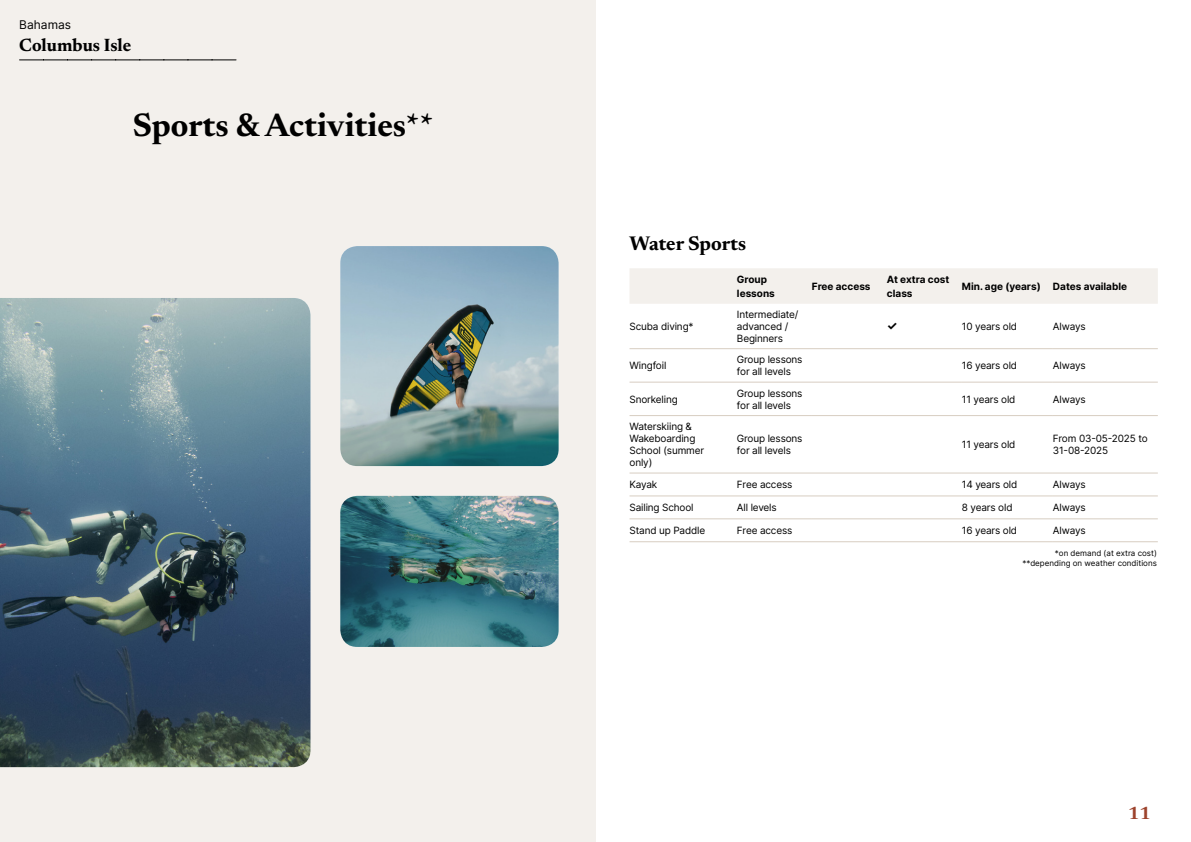
<style>
.page{position:relative;width:1191px;height:842px;background:#fff}
.page>*{position:absolute;margin:0;border:0;box-sizing:border-box;transform-origin:0 0}
.t1{font:700 33px "Newsreader 24 pt";color:#000}
.t2{font:700 20px "Newsreader 24 pt";color:#000}
.t3{font:700 18px "Newsreader 24 pt";color:#000}
.t4{font:700 18px "Newsreader 24 pt";color:#9d432c}
.t5{font:12px "Inter";color:#000}
.t6{font:700 12px "Inter";color:#000}
.t7{font:10px/12px "Inter";letter-spacing:-.015em;color:#000}
.t8{font:700 10px/14px "Inter";color:#000}
.t9{font:8px/9.6px "Inter";color:#000;text-align:right}
</style>
<div class="page">
<div style="left:0;top:0;width:595px;height:842px;background:#f3f0ec"></div>
<img style="left:340px;top:246px;width:218px;height:220px">
<img style="left:0;top:298px;width:310px;height:469px">
<img style="left:340px;top:496px;width:218px;height:151px">
<svg style="left:20px;top:60px;width:216px;height:1px"></svg>
<div style="left:630px;top:268px;width:527px;height:36px;background:#f3f0ec"></div>
<hr style="left:629px;top:348px;width:108px;height:1px;background:#d7cdc1">
<hr style="left:737px;top:348px;width:75px;height:1px;background:#d7cdc1">
<hr style="left:812px;top:348px;width:75px;height:1px;background:#d7cdc1">
<hr style="left:887px;top:348px;width:75px;height:1px;background:#d7cdc1">
<hr style="left:962px;top:348px;width:91px;height:1px;background:#d7cdc1">
<hr style="left:1053px;top:348px;width:104px;height:1px;background:#d7cdc1">
<hr style="left:629px;top:382px;width:108px;height:1px;background:#d7cdc1">
<hr style="left:737px;top:382px;width:75px;height:1px;background:#d7cdc1">
<hr style="left:812px;top:382px;width:75px;height:1px;background:#d7cdc1">
<hr style="left:887px;top:382px;width:75px;height:1px;background:#d7cdc1">
<hr style="left:962px;top:382px;width:91px;height:1px;background:#d7cdc1">
<hr style="left:1053px;top:382px;width:104px;height:1px;background:#d7cdc1">
<hr style="left:629px;top:415px;width:108px;height:1px;background:#d7cdc1">
<hr style="left:737px;top:415px;width:75px;height:1px;background:#d7cdc1">
<hr style="left:812px;top:415px;width:75px;height:1px;background:#d7cdc1">
<hr style="left:887px;top:415px;width:75px;height:1px;background:#d7cdc1">
<hr style="left:962px;top:415px;width:91px;height:1px;background:#d7cdc1">
<hr style="left:1053px;top:415px;width:104px;height:1px;background:#d7cdc1">
<hr style="left:629px;top:472px;width:108px;height:1px;background:#d7cdc1">
<hr style="left:737px;top:472px;width:75px;height:1px;background:#d7cdc1">
<hr style="left:812px;top:472px;width:75px;height:1px;background:#d7cdc1">
<hr style="left:887px;top:472px;width:75px;height:1px;background:#d7cdc1">
<hr style="left:962px;top:472px;width:91px;height:1px;background:#d7cdc1">
<hr style="left:1053px;top:472px;width:104px;height:1px;background:#d7cdc1">
<hr style="left:629px;top:495px;width:108px;height:1px;background:#d7cdc1">
<hr style="left:737px;top:495px;width:75px;height:1px;background:#d7cdc1">
<hr style="left:812px;top:495px;width:75px;height:1px;background:#d7cdc1">
<hr style="left:887px;top:495px;width:75px;height:1px;background:#d7cdc1">
<hr style="left:962px;top:495px;width:91px;height:1px;background:#d7cdc1">
<hr style="left:1053px;top:495px;width:104px;height:1px;background:#d7cdc1">
<hr style="left:629px;top:518px;width:108px;height:1px;background:#d7cdc1">
<hr style="left:737px;top:518px;width:75px;height:1px;background:#d7cdc1">
<hr style="left:812px;top:518px;width:75px;height:1px;background:#d7cdc1">
<hr style="left:887px;top:518px;width:75px;height:1px;background:#d7cdc1">
<hr style="left:962px;top:518px;width:91px;height:1px;background:#d7cdc1">
<hr style="left:1053px;top:518px;width:104px;height:1px;background:#d7cdc1">
<hr style="left:629px;top:541px;width:108px;height:1px;background:#d7cdc1">
<hr style="left:737px;top:541px;width:75px;height:1px;background:#d7cdc1">
<hr style="left:812px;top:541px;width:75px;height:1px;background:#d7cdc1">
<hr style="left:887px;top:541px;width:75px;height:1px;background:#d7cdc1">
<hr style="left:962px;top:541px;width:91px;height:1px;background:#d7cdc1">
<hr style="left:1053px;top:541px;width:104px;height:1px;background:#d7cdc1">
<p class="t5" style="left:19px;top:15px;width:53px">Bahamas</p>
<h3 class="t3" style="left:19px;top:32px;width:114px">Columbus Isle</h3>
<h1 class="t1" style="left:133px;top:101px;width:302px">Sports &amp; Activities**</h1>
<h2 class="t2" style="left:629px;top:229px;width:118px">Water Sports</h2>
<p class="t8" style="left:737px;top:272px;width:39px">Group lessons</p>
<p class="t8" style="left:812px;top:279px;width:60px">Free access</p>
<p class="t8" style="left:887px;top:272px;width:64px">At extra cost class</p>
<p class="t8" style="left:962px;top:279px;width:167px">Min. age (years) Dates available</p>
<p class="t7" style="left:629px;top:320px;width:66px">Scuba diving*</p>
<p class="t7" style="left:737px;top:308px;width:63px">Intermediate/ advanced /<br>Beginners</p>
<p class="t6" style="left:887px;top:317px;width:12px">✓</p>
<p class="t7" style="left:962px;top:320px;width:57px">10 years old</p>
<p class="t7" style="left:1053px;top:320px;width:34px">Always</p>
<p class="t7" style="left:629px;top:359px;width:38px">Wingfoil</p>
<p class="t7" style="left:737px;top:353px;width:67px">Group lessons for all levels</p>
<p class="t7" style="left:962px;top:359px;width:57px">16 years old</p>
<p class="t7" style="left:1053px;top:359px;width:34px">Always</p>
<p class="t7" style="left:629px;top:393px;width:50px">Snorkeling</p>
<p class="t7" style="left:737px;top:387px;width:67px">Group lessons for all levels</p>
<p class="t7" style="left:962px;top:393px;width:55px">11 years old</p>
<p class="t7" style="left:1053px;top:393px;width:34px">Always</p>
<p class="t7" style="left:629px;top:420px;width:76px">Waterskiing &amp;<br>Wakeboarding<br>School (summer only)</p>
<p class="t7" style="left:737px;top:432px;width:67px">Group lessons for all levels</p>
<p class="t7" style="left:962px;top:438px;width:55px">11 years old</p>
<p class="t7" style="left:1053px;top:432px;width:96px">From 03-05-2025 to<br>31-08-2025</p>
<p class="t7" style="left:629px;top:478px;width:29px">Kayak</p>
<p class="t7" style="left:737px;top:478px;width:57px">Free access</p>
<p class="t7" style="left:962px;top:478px;width:57px">14 years old</p>
<p class="t7" style="left:1053px;top:478px;width:34px">Always</p>
<p class="t7" style="left:629px;top:501px;width:66px">Sailing School</p>
<p class="t7" style="left:737px;top:501px;width:41px">All levels</p>
<p class="t7" style="left:962px;top:501px;width:52px">8 years old</p>
<p class="t7" style="left:1053px;top:501px;width:34px">Always</p>
<p class="t7" style="left:629px;top:524px;width:77px">Stand up Paddle</p>
<p class="t7" style="left:737px;top:524px;width:57px">Free access</p>
<p class="t7" style="left:962px;top:524px;width:57px">16 years old</p>
<p class="t7" style="left:1053px;top:524px;width:34px">Always</p>
<p class="t9" style="left:1022px;top:548px;width:136px">*on demand (at extra cost) **depending on weather conditions</p>
<h3 class="t4" style="left:1128px;top:800px;width:24px">11</h3>
</div>
